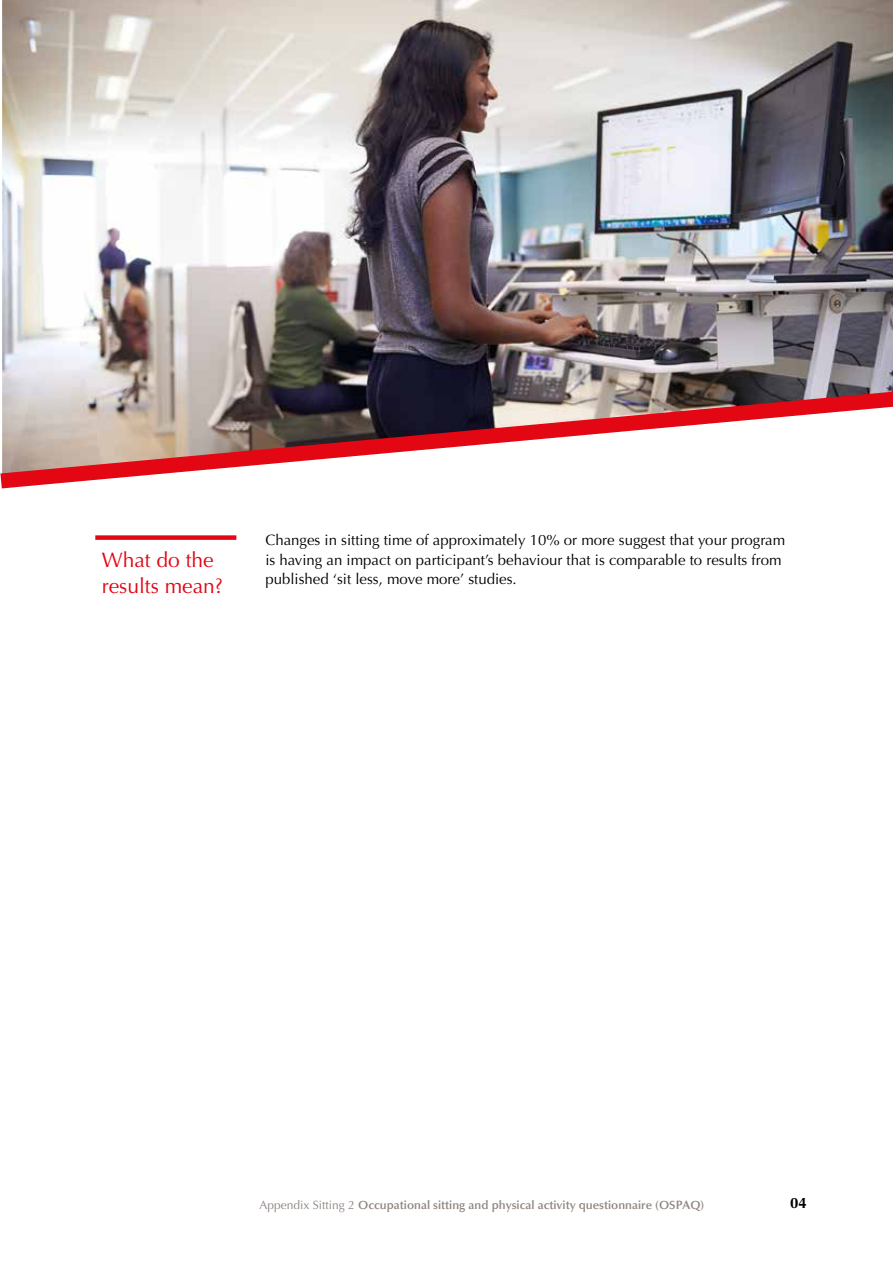
<style>
.page{position:relative;width:893px;height:1263px;background:#fff}
.page>*{position:absolute;margin:0;border:0;box-sizing:border-box;transform-origin:0 0}
.Heading_2{font:21px/25.5px "Optima";color:#e30613}
.Body_Copy{font:15px/19.5px "Optima";color:#000}
.t1{font:700 15px "Optima";color:#000}
.t2{font:600 12px "Optima";color:#8e8580}
.s1{font-weight:400}
</style>
<div class="page">
<img style="left:2px;top:0;width:891px;height:381px">
<svg style="left:0;top:381px;width:893px;height:108px"></svg>
<div style="left:95px;top:535px;width:141px;height:5px;background:#e30613"></div>
<p class="Heading_2" style="left:102px;top:548px;width:123px">What do the results mean?</p>
<p class="Body_Copy" style="left:265px;top:531px;width:521px">Changes in sitting time of approximately 10% or more suggest that your program is having an impact on participant’s behaviour that is comparable to results from published ‘sit less, move more’ studies.</p>
<p class="t2" style="left:259px;top:1198px;width:446px"><span class="s1">Appendix Sitting 2</span> Occupational sitting and physical activity questionnaire (OSPAQ)</p>
<p class="t1" style="left:790px;top:1194px;width:18px">04</p>
</div>
